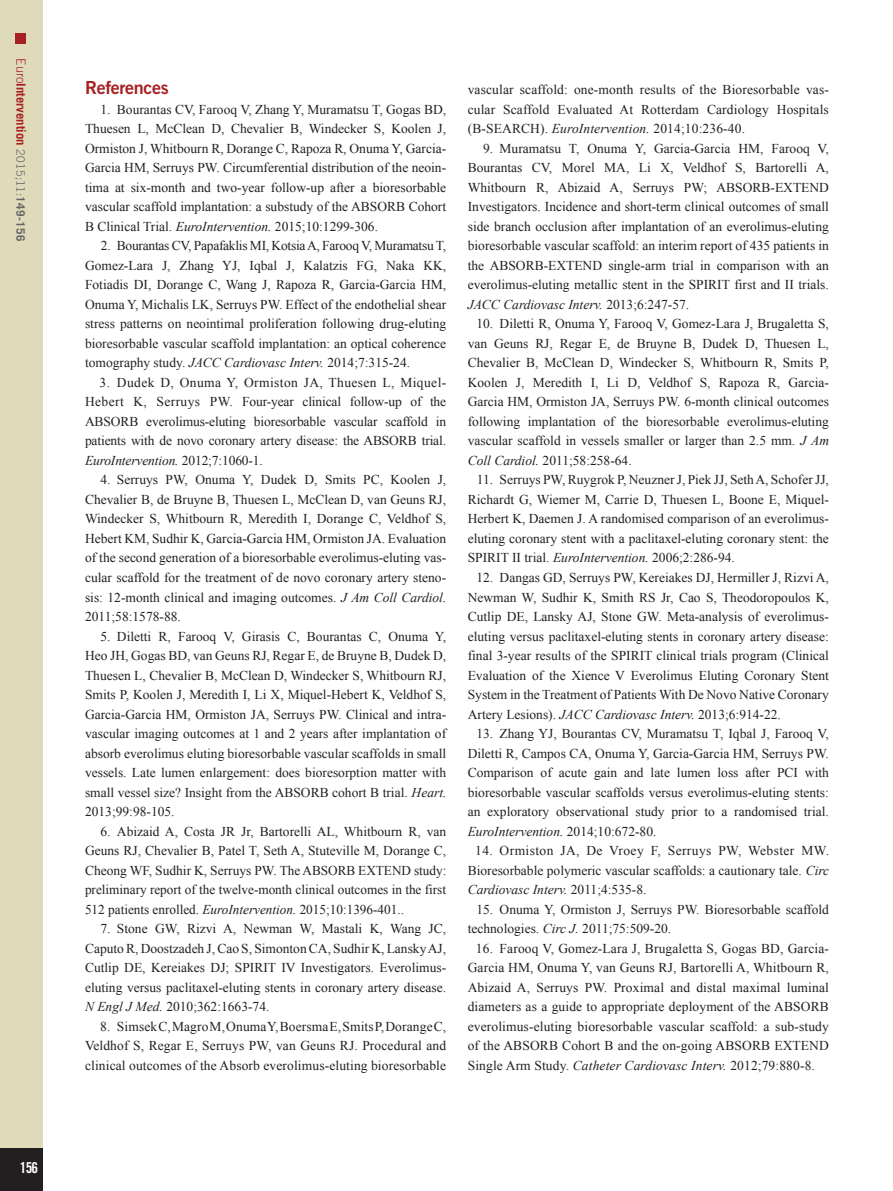
<style>
.page{position:relative;width:893px;height:1191px;background:#fff}
.page>*{position:absolute;margin:0;border:0;box-sizing:border-box;transform-origin:0 0}
.t1{font:18px "Trade Gothic LT Std Bd 2";letter-spacing:-.02em;color:#a72023}
.t2{font:15px "Trade Gothic LT Std Bd Cn 20";color:#fff}
.t3{font:13.5px/19.5px "Times New Roman";color:#231f20;text-align:justify}
.t4{font:700 12.75px "Trade Gothic LT Std";color:#a72023}
.s1{font-weight:300}
.s2{font-weight:300;font-size:11.7px;color:#636366}
.s3{font-size:11.7px;color:#636366}
.s4{font-style:italic}
</style>
<div class="page">
<div style="left:0;top:0;width:43px;height:1191px;background:#dedaba"></div>
<div style="left:0;top:1148px;width:43px;height:43px;background:#231f20"></div>
<div style="left:16px;top:34px;width:10px;height:10px;background:#a72023"></div>
<p class="t4" style="left:26px;top:58px;width:184px;rotate:90deg"><span class="s1">Euro</span>Intervention <span class="s2">2015;11:</span><span class="s3">149-156</span></p>
<p class="t2" style="left:20px;top:1162px;width:20px">156</p>
<h1 class="t1" style="left:85px;top:81px;width:85px">References</h1>
<p class="t3" style="left:85px;top:101px;width:363px;text-indent:15px">1. Bourantas CV, Farooq V, Zhang Y, Muramatsu T, Gogas BD, Thuesen L, McClean D, Chevalier B, Windecker S, Koolen J, Ormiston J, Whitbourn R, Dorange C, Rapoza R, Onuma Y, Garcia-Garcia HM, Serruys PW. Circumferential distribution of the neoin&shy;tima at six-month and two-year follow-up after a bioresorbable vascular scaffold implantation: a substudy of the ABSORB Cohort B Clinical Trial. <span class="s4">EuroIntervention.</span> 2015;10:1299-306.</p>
<p class="t3" style="left:85px;top:237px;width:363px;text-indent:16px">2. Bourantas CV, Papafaklis MI, Kotsia A, Farooq V, Muramatsu T, Gomez-Lara J, Zhang YJ, Iqbal J, Kalatzis FG, Naka KK, Fotiadis DI, Dorange C, Wang J, Rapoza R, Garcia-Garcia HM, Onuma Y, Michalis LK, Serruys PW. Effect of the endothelial shear stress patterns on neointimal proliferation following drug-eluting bioresorbable vascular scaffold implantation: an optical coherence tomography study. <span class="s4">JACC Cardiovasc Interv.</span> 2014;7:315-24.</p>
<p class="t3" style="left:85px;top:374px;width:363px;text-indent:15px">3. Dudek D, Onuma Y, Ormiston JA, Thuesen L, Miquel-Hebert K, Serruys PW. Four-year clinical follow-up of the ABSORB everolimus-eluting bioresorbable vascular scaffold in patients with de novo coronary artery disease: the ABSORB trial.<br><span class="s4">EuroIntervention.</span> 2012;7:1060-1.</p>
<p class="t3" style="left:85px;top:471px;width:363px;text-indent:15px">4. Serruys PW, Onuma Y, Dudek D, Smits PC, Koolen J, Chevalier B, de Bruyne B, Thuesen L, McClean D, van Geuns RJ, Windecker S, Whitbourn R, Meredith I, Dorange C, Veldhof S, Hebert KM, Sudhir K, Garcia-Garcia HM, Ormiston JA. Evaluation of the second generation of a bioresorbable everolimus-eluting vas&shy;cular scaffold for the treatment of de novo coronary artery steno&shy;sis: 12-month clinical and imaging outcomes. <span class="s4">J Am Coll Cardiol.<br></span>2011;58:1578-88.</p>
<p class="t3" style="left:85px;top:627px;width:363px;text-indent:15px">5. Diletti R, Farooq V, Girasis C, Bourantas C, Onuma Y, Heo JH, Gogas BD, van Geuns RJ, Regar E, de Bruyne B, Dudek D, Thuesen L, Chevalier B, McClean D, Windecker S, Whitbourn RJ, Smits P, Koolen J, Meredith I, Li X, Miquel-Hebert K, Veldhof S, Garcia-Garcia HM, Ormiston JA, Serruys PW. Clinical and intra&shy;vascular imaging outcomes at 1 and 2 years after implantation of absorb everolimus eluting bioresorbable vascular scaffolds in small vessels. Late lumen enlargement: does bioresorption matter with small vessel size? Insight from the ABSORB cohort B trial. <span class="s4">Heart.<br></span>2013;99:98-105.</p>
<p class="t3" style="left:85px;top:822px;width:363px;text-indent:15px">6. Abizaid A, Costa JR Jr, Bartorelli AL, Whitbourn R, van Geuns RJ, Chevalier B, Patel T, Seth A, Stuteville M, Dorange C, Cheong WF, Sudhir K, Serruys PW. The ABSORB EXTEND study: preliminary report of the twelve-month clinical outcomes in the first 512 patients enrolled. <span class="s4">EuroIntervention.</span> 2015;10:1396-401..</p>
<p class="t3" style="left:85px;top:920px;width:363px;text-indent:15px">7. Stone GW, Rizvi A, Newman W, Mastali K, Wang JC, Caputo R, Doostzadeh J, Cao S, Simonton CA, Sudhir K, Lansky AJ, Cutlip DE, Kereiakes DJ; SPIRIT IV Investigators. Everolimus&shy;eluting versus paclitaxel-eluting stents in coronary artery disease.<br><span class="s4">N Engl J Med.</span> 2010;362:1663-74.</p>
<p class="t3" style="left:85px;top:1017px;width:363px;text-indent:15px">8. Simsek C, Magro M, Onuma Y, Boersma E, Smits P, Dorange C, Veldhof S, Regar E, Serruys PW, van Geuns RJ. Procedural and clinical outcomes of the Absorb everolimus-eluting bioresorbable</p>
<p class="t3" style="left:468px;top:81px;width:363px">vascular scaffold: one-month results of the Bioresorbable vas&shy;cular Scaffold Evaluated At Rotterdam Cardiology Hospitals (B-SEARCH). <span class="s4">EuroIntervention.</span> 2014;10:236-40.</p>
<p class="t3" style="left:468px;top:140px;width:363px;text-indent:15px">9. Muramatsu T, Onuma Y, Garcia-Garcia HM, Farooq V, Bourantas CV, Morel MA, Li X, Veldhof S, Bartorelli A, Whitbourn R, Abizaid A, Serruys PW; ABSORB-EXTEND Investigators. Incidence and short-term clinical outcomes of small side branch occlusion after implantation of an everolimus-eluting bioresorbable vascular scaffold: an interim report of 435 patients in the ABSORB-EXTEND single-arm trial in comparison with an everolimus-eluting metallic stent in the SPIRIT first and II trials.<br><span class="s4">JACC Cardiovasc Interv.</span> 2013;6:247-57.</p>
<p class="t3" style="left:468px;top:315px;width:363px;text-indent:9px">10. Diletti R, Onuma Y, Farooq V, Gomez-Lara J, Brugaletta S, van Geuns RJ, Regar E, de Bruyne B, Dudek D, Thuesen L, Chevalier B, McClean D, Windecker S, Whitbourn R, Smits P, Koolen J, Meredith I, Li D, Veldhof S, Rapoza R, Garcia-Garcia HM, Ormiston JA, Serruys PW. 6-month clinical outcomes following implantation of the bioresorbable everolimus-eluting vascular scaffold in vessels smaller or larger than 2.5 mm. <span class="s4">J Am Coll Cardiol.</span> 2011;58:258-64.</p>
<p class="t3" style="left:468px;top:471px;width:363px;text-indent:9px">11. Serruys PW, Ruygrok P, Neuzner J, Piek JJ, Seth A, Schofer JJ, Richardt G, Wiemer M, Carrie D, Thuesen L, Boone E, Miquel-Herbert K, Daemen J. A randomised comparison of an everolimus&shy;eluting coronary stent with a paclitaxel-eluting coronary stent: the SPIRIT II trial. <span class="s4">EuroIntervention.</span> 2006;2:286-94.</p>
<p class="t3" style="left:468px;top:569px;width:363px;text-indent:9px">12. Dangas GD, Serruys PW, Kereiakes DJ, Hermiller J, Rizvi A, Newman W, Sudhir K, Smith RS Jr, Cao S, Theodoropoulos K, Cutlip DE, Lansky AJ, Stone GW. Meta-analysis of everolimus&shy;eluting versus paclitaxel-eluting stents in coronary artery disease: final 3-year results of the SPIRIT clinical trials program (Clinical Evaluation of the Xience V Everolimus Eluting Coronary Stent System in the Treatment of Patients With De Novo Native Coronary Artery Lesions). <span class="s4">JACC Cardiovasc Interv.</span> 2013;6:914-22.</p>
<p class="t3" style="left:468px;top:725px;width:363px;text-indent:9px">13. Zhang YJ, Bourantas CV, Muramatsu T, Iqbal J, Farooq V, Diletti R, Campos CA, Onuma Y, Garcia-Garcia HM, Serruys PW.<br>Comparison of acute gain and late lumen loss after PCI with bioresorbable vascular scaffolds versus everolimus-eluting stents: an exploratory observational study prior to a randomised trial.<br><span class="s4">EuroIntervention.</span> 2014;10:672-80.</p>
<p class="t3" style="left:468px;top:842px;width:363px;text-indent:7px">14. Ormiston JA, De Vroey F, Serruys PW, Webster MW.<br>Bioresorbable polymeric vascular scaffolds: a cautionary tale. <span class="s4">Circ Cardiovasc Interv.</span> 2011;4:535-8.</p>
<p class="t3" style="left:468px;top:900px;width:363px;text-indent:9px">15. Onuma Y, Ormiston J, Serruys PW. Bioresorbable scaffold technologies. <span class="s4">Circ J.</span> 2011;75:509-20.</p>
<p class="t3" style="left:468px;top:939px;width:363px;text-indent:8px">16. Farooq V, Gomez-Lara J, Brugaletta S, Gogas BD, Garcia-Garcia HM, Onuma Y, van Geuns RJ, Bartorelli A, Whitbourn R, Abizaid A, Serruys PW. Proximal and distal maximal luminal diameters as a guide to appropriate deployment of the ABSORB everolimus-eluting bioresorbable vascular scaffold: a sub-study of the ABSORB Cohort B and the on-going ABSORB EXTEND Single Arm Study. <span class="s4">Catheter Cardiovasc Interv.</span> 2012;79:880-8.</p>
</div>
